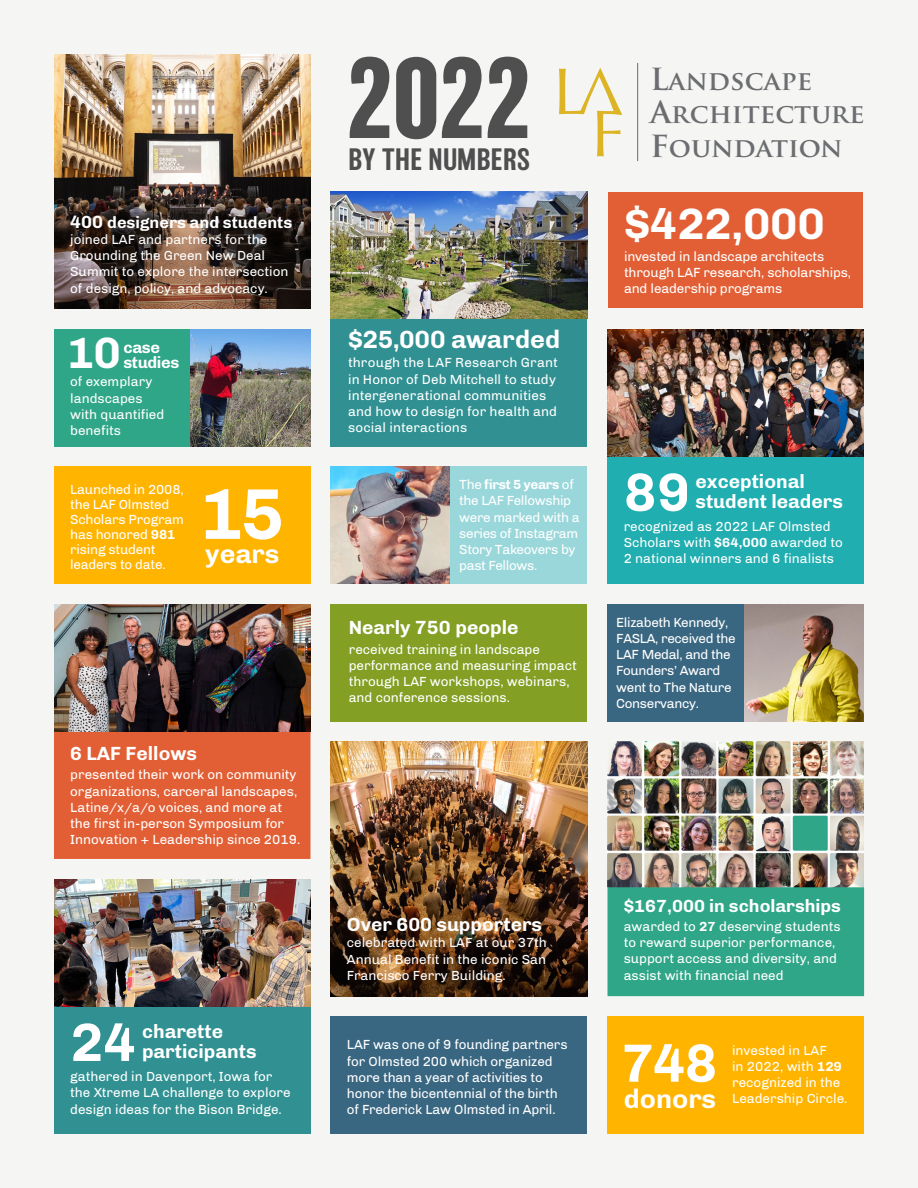
<style>
.page{position:relative;width:918px;height:1188px;background:#f5f6f3}
.page>*{position:absolute;margin:0;border:0;box-sizing:border-box;transform-origin:0 0}
.t1{font:700 105px "Balboa";color:#4f4f4f}
.t2{font:700 72px "Chivo";color:#fff}
.t3{font:700 54px "Chivo";letter-spacing:-.01em;color:#fff}
.t4{font:700 45px "Chivo";letter-spacing:-.01em;color:#fff}
.t5{font:500 28.5px "Balboa";letter-spacing:.015em;color:#4f4f4f}
.t6{font:700 27px "Chivo";color:#fff}
.t7{font:700 26.25px/33.6px "Trajan Pro";color:#6c6d70}
.t8{font:700 25.5px "Chivo";letter-spacing:-.005em;color:#fff}
.t9{font:700 19.5px/19.5px "Chivo";color:#fff}
.t10{font:700 18px "Chivo";color:#fff}
.t11{font:700 16.5px "Chivo";color:#fff}
.t12{font:700 16.5px "Chivo";letter-spacing:-.02em;color:#fff}
.t13{font:13.5px/16.2px "Chivo";color:#fff}
.t14{font:13.5px/16.2px "Chivo";letter-spacing:-.025em;color:#fff}
.s1{font-size:18px}
.s2{font-weight:700}
.s3{font-size:29.7px}
</style>
<div class="page">
<img style="left:54px;top:54px;width:256px;height:255px">
<div style="left:608px;top:192px;width:255px;height:116px;background:#e25f35"></div>
<div style="left:54px;top:732px;width:256px;height:127px;background:#e25f35"></div>
<img style="left:608px;top:742px;width:256px;height:145px">
<div style="left:54px;top:467px;width:256px;height:117px;background:#ffb400"></div>
<div style="left:608px;top:887px;width:256px;height:109px;background:#2fa688;border:2px solid #2fa688"></div>
<div style="left:331px;top:1017px;width:256px;height:117px;background:#396681"></div>
<img style="left:54px;top:604px;width:256px;height:128px">
<svg style="left:559px;top:68px;width:63px;height:88px"></svg>
<hr style="left:637px;top:63px;width:1px;height:98px;background:#6c6d70">
<div style="left:608px;top:456px;width:256px;height:128px;background:#20aeb0"></div>
<img style="left:608px;top:329px;width:256px;height:127px">
<div style="left:608px;top:1017px;width:256px;height:117px;background:#ffb400"></div>
<div style="left:54px;top:329px;width:136px;height:117px;background:#2fa688"></div>
<img style="left:331px;top:192px;width:256px;height:127px">
<div style="left:331px;top:319px;width:256px;height:127px;background:#319192"></div>
<img style="left:331px;top:467px;width:119px;height:117px">
<div style="left:450px;top:467px;width:137px;height:117px;background:#9ad7db"></div>
<img style="left:331px;top:742px;width:256px;height:254px">
<div style="left:331px;top:604px;width:256px;height:117px;background:#83a024"></div>
<img style="left:744px;top:604px;width:120px;height:117px">
<div style="left:608px;top:604px;width:136px;height:117px;background:#396681"></div>
<img style="left:190px;top:329px;width:120px;height:117px">
<div style="left:54px;top:1007px;width:256px;height:127px;background:#319192"></div>
<img style="left:54px;top:879px;width:256px;height:128px">
<p class="t11" style="left:70px;top:212px;width:224px"><span class="s1">400</span> designers and students</p>
<p class="t13" style="left:70px;top:231px;width:220px">joined LAF and partners for the<br>Grounding the Green New Deal<br>Summit to explore the intersection of design, policy, and advocacy.</p>
<p class="t4" style="left:67px;top:326px;width:55px">10</p>
<p class="t13" style="left:70px;top:374px;width:96px">of exemplary landscapes with quantified benefits</p>
<p class="t11" style="left:123px;top:338px;width:38px">case</p>
<p class="t12" style="left:123px;top:353px;width:58px">studies</p>
<p class="t13" style="left:70px;top:482px;width:115px;line-height:15px">Launched in 2008, the LAF Olmsted<br>Scholars Program has honored <span class="s2">981 </span>rising student</p>
<p class="t13" style="left:70px;top:556px;width:97px">leaders to date.</p>
<p class="t2" style="left:200px;top:472px;width:86px">15</p>
<p class="t6" style="left:205px;top:538px;width:76px">years</p>
<p class="t9" style="left:70px;top:744px;width:128px">6 LAF Fellows</p>
<p class="t13" style="left:70px;top:767px;width:232px">presented their work on community organizations, carceral landscapes, Latine/x/a/o voices, and more at the first in-person Symposium for Innovation + Leadership since 2019.</p>
<p class="t3" style="left:70px;top:1011px;width:68px">24</p>
<p class="t9" style="left:142px;top:1022px;width:116px">charette participants</p>
<p class="t13" style="left:70px;top:1069px;width:222px">gathered in Davenport, Iowa for the Xtreme LA challenge to explore design ideas for the Bison Bridge.</p>
<p class="t1" style="left:347px;top:39px;width:185px">2022</p>
<p class="t5" style="left:348px;top:143px;width:183px">BY THE NUMBERS</p>
<p class="t8" style="left:348px;top:324px;width:214px">$25,000 awarded</p>
<p class="t13" style="left:348px;top:355px;width:211px">through the LAF Research Grant in Honor of Deb Mitchell to study intergenerational communities and how to design for health and social interactions</p>
<p class="t14" style="left:459px;top:477px;width:122px">The <span class="s2">first 5 years</span> of the LAF Fellowship were marked with a series of Instagram<br>Story Takeovers by past Fellows.</p>
<p class="t9" style="left:349px;top:618px;width:171px">Nearly 750 people</p>
<p class="t13" style="left:349px;top:641px;width:229px">received training in landscape performance and measuring impact through LAF workshops, webinars, and conference sessions.</p>
<p class="t7" style="left:650px;top:64px;width:216px"><span class="s3">L</span>andscape<br><span class="s3">A</span>rchitecture<br><span class="s3">F</span>oundation</p>
<p class="t4" style="left:624px;top:197px;width:202px">$422,000</p>
<p class="t13" style="left:624px;top:248px;width:229px">invested in landscape architects through LAF research, scholarships, and leadership programs</p>
<p class="t3" style="left:624px;top:461px;width:68px">89</p>
<p class="t9" style="left:696px;top:472px;width:111px">exceptional</p>
<p class="t9" style="left:696px;top:491px;width:149px">student leaders</p>
<p class="t13" style="left:624px;top:518px;width:221px">recognized as 2022 LAF Olmsted<br>Scholars with <span class="s2">$64,000</span> awarded to<br>2 national winners and 6 finalists</p>
<p class="t14" style="left:616px;top:614px;width:121px">Elizabeth Kennedy,<br>FASLA, received the<br>LAF Medal, and the<br>Founders’ Award went to The Nature<br>Conservancy.</p>
<p class="t9" style="left:347px;top:915px;width:197px">Over 600 supporters</p>
<p class="t13" style="left:347px;top:935px;width:202px;text-align:justify">celebrated with LAF at our 37th Annual Benefit in the iconic San Francisco Ferry Building.</p>
<p class="t13" style="left:347px;top:1037px;width:222px">LAF was one of 9 founding partners for Olmsted 200 which organized more than a year of activities to honor the bicentennial of the birth of Frederick Law Olmsted in April.</p>
<p class="t10" style="left:624px;top:895px;width:219px">$167,000 in scholarships</p>
<p class="t13" style="left:624px;top:918px;width:218px">awarded to <span class="s2">27</span> deserving students to reward superior performance, support access and diversity, and assist with financial need</p>
<p class="t3" style="left:621px;top:1031px;width:98px">748</p>
<p class="t6" style="left:624px;top:1082px;width:94px">donors</p>
<p class="t13" style="left:732px;top:1042px;width:96px">invested in LAF</p>
<p class="t13" style="left:732px;top:1058px;width:117px">in 2022, with <span class="s2">129 </span>recognized in the<br>Leadership Circle.</p>
</div>
